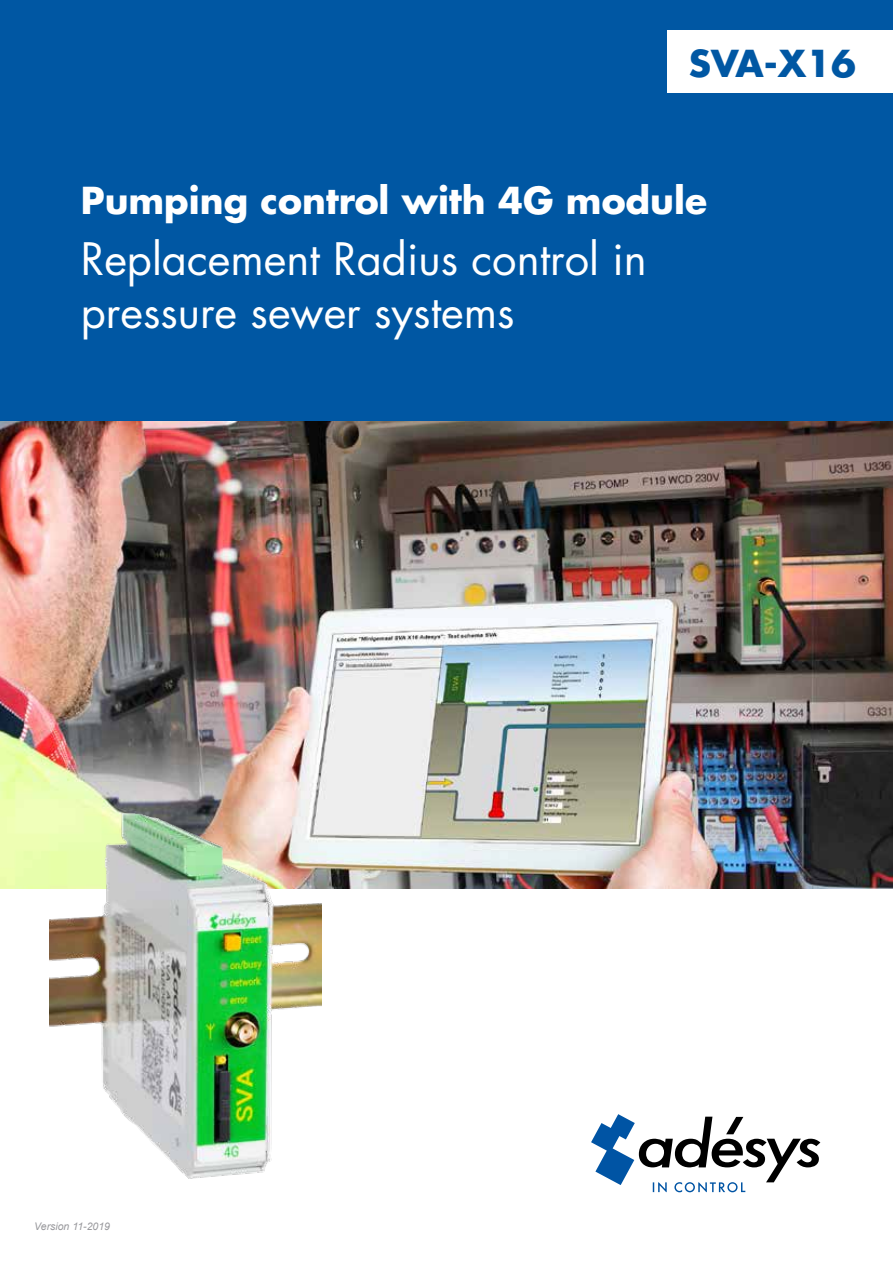
<style>
.page{position:relative;width:893px;height:1263px;background:#fff}
.page>*{position:absolute;margin:0;border:0;box-sizing:border-box;transform-origin:0 0}
.t1{font:43.5px/52.2px "Futura Std";color:#fff}
.t2{font:700 36.15px "Futura Std";color:#fff}
.t3{font:700 36.15px "Futura Std";color:#0057a3}
.t4{font:italic 10.5px "Arial";color:#98989c}
</style>
<div class="page">
<div style="left:0;top:0;width:893px;height:421px;background:#0057a3"></div>
<svg style="left:591px;top:1114px;width:229px;height:78px"></svg>
<img style="left:0;top:421px;width:893px;height:468px">
<div style="left:668px;top:30px;width:225px;height:63px;background:#fff"></div>
<img style="left:50px;top:797px;width:272px;height:382px">
<p class="t3" style="left:689px;top:39px;width:169px">SVA-X16</p>
<p class="t2" style="left:81px;top:176px;width:628px">Pumping control with 4G module</p>
<p class="t1" style="left:81px;top:234px;width:568px">Replacement Radius control in pressure sewer systems</p>
<p class="t4" style="left:34px;top:1220px;width:77px">Version 11-2019</p>
</div>
